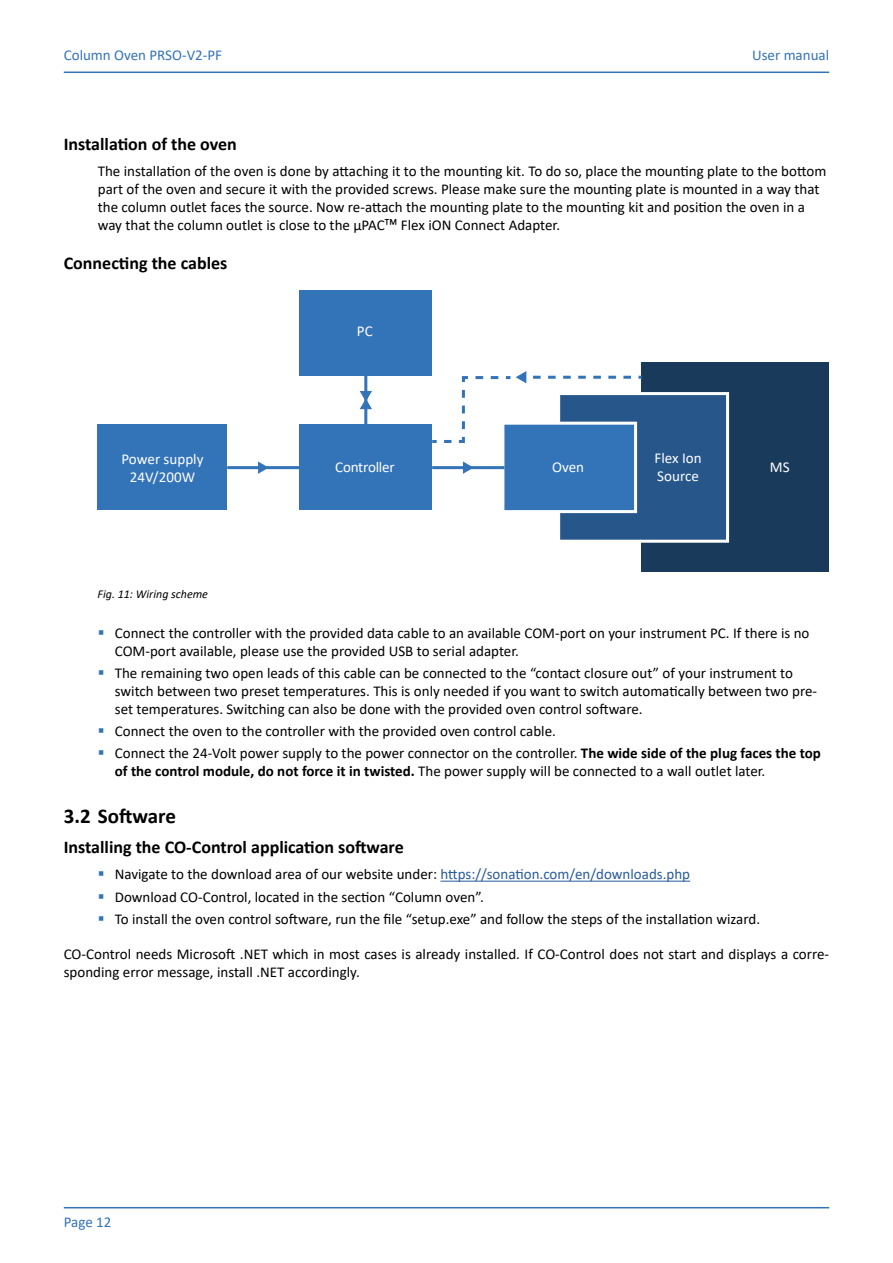
<style>
.page{position:relative;width:893px;height:1263px;background:#fff}
.page>*{position:absolute;margin:0;border:0;box-sizing:border-box;transform-origin:0 0}
.t1{font:700 21px "Calibri";color:#000}
.t2{font:700 18px "Calibri";color:#000}
.t3{font:15px/18px "Calibri";color:#000}
.t4{font:15px/18.1px "Calibri";color:#fff;text-align:center}
.t5{font:15px "Calibri";color:#3373b9}
.t6{font:15px "Calibri";letter-spacing:-.02em;color:#fff}
.t7{font:italic 12px "Calibri";color:#000}
.s1{font-weight:700}
.s2{color:#275b9b}
</style>
<div class="page">
<hr style="left:64px;top:72px;width:765px;height:1px;background:#3373b9">
<hr style="left:64px;top:1207px;width:765px;height:1px;background:#3373b9">
<hr style="left:440px;top:881px;width:250px;height:1px;background:#275b9b">
<div style="left:642px;top:363px;width:187px;height:209px;background:#1a3a5c"></div>
<div style="left:299px;top:425px;width:133px;height:85px;background:#3373b8"></div>
<div style="left:98px;top:425px;width:129px;height:85px;background:#3373b8"></div>
<div style="left:299px;top:290px;width:133px;height:86px;background:#3373b8"></div>
<hr style="left:364px;top:375px;width:3px;height:51px;background:#3373b8">
<svg style="left:360px;top:391px;width:12px;height:18px"></svg>
<hr style="left:227px;top:466px;width:72px;height:3px;background:#3373b8">
<svg style="left:258px;top:461px;width:11px;height:13px"></svg>
<hr style="left:432px;top:466px;width:72px;height:3px;background:#3373b8">
<svg style="left:432px;top:440px;width:5px;height:3px"></svg>
<svg style="left:444px;top:371px;width:285px;height:172px"></svg>
<p class="t5" style="left:64px;top:45px;width:160px">Column Oven PRSO-V2-PF</p>
<p class="t5" style="left:752px;top:45px;width:79px">User manual</p>
<p class="t2" style="left:64px;top:131px;width:175px">Installation of the oven</p>
<p class="t3" style="left:98px;top:162px;width:730px">The installation of the oven is done by attaching it to the mounting kit. To do so, place the mounting plate to the bottom part of the oven and secure it with the provided screws. Please make sure the mounting plate is mounted in a way that the column outlet faces the source. Now re-attach the mounting plate to the mounting kit and position the oven in a way that the column outlet is close to the µPACᵀᴹ Flex iON Connect Adapter.</p>
<p class="t2" style="left:64px;top:250px;width:165px">Connecting the cables</p>
<p class="t4" style="left:357px;top:322px;width:17px">PC</p>
<p class="t4" style="left:121px;top:449px;width:84px">Power supply<br>24V/200W</p>
<p class="t4" style="left:552px;top:458px;width:34px">Oven</p>
<p class="t4" style="left:654px;top:449px;width:49px;text-align:left">Flex Ion<br>Source</p>
<p class="t6" style="left:335px;top:457px;width:61px">Controller</p>
<p class="t4" style="left:770px;top:458px;width:21px">MS</p>
<p class="t7" style="left:98px;top:585px;width:112px">Fig. 11: Wiring scheme</p>
<p class="t3" style="left:115px;top:623px;width:696px">Connect the controller with the provided data cable to an available COM-port on your instrument PC. If there is no<br>COM-port available, please use the provided USB to serial adapter.</p>
<p class="t3" style="left:115px;top:663px;width:704px">The remaining two open leads of this cable can be connected to the “contact closure out” of your instrument to switch between two preset temperatures. This is only needed if you want to switch automatically between two pre&shy;set temperatures. Switching can also be done with the provided oven control software.</p>
<p class="t3" style="left:115px;top:720px;width:708px;line-height:22.2px">Connect the oven to the controller with the provided oven control cable.<br>Connect the 24-Volt power supply to the power connector on the controller. <span class="s1">The wide side of the plug faces the top</span></p>
<p class="t3" style="left:115px;top:762px;width:652px"><span class="s1">of the control module, do not force it in twisted.</span> The power supply will be connected to a wall outlet later.</p>
<h1 class="t1" style="left:64px;top:801px;width:114px">3.2 Software</h1>
<p class="t2" style="left:64px;top:834px;width:342px">Installing the CO-Control application software</p>
<p class="t3" style="left:115px;top:863px;width:647px;line-height:22.2px">Navigate to the download area of our website under: <span class="s2">https://sonation.com/en/downloads.php<br></span>Download CO-Control, located in the section “Column oven”.<br>To install the oven control software, run the file “setup.exe” and follow the steps of the installation wizard.</p>
<p class="t3" style="left:64px;top:944px;width:767px">CO-Control needs Microsoft .NET which in most cases is already installed. If CO-Control does not start and displays a corre&shy;sponding error message, install .NET accordingly.</p>
<p class="t5" style="left:64px;top:1212px;width:49px">Page 12</p>
</div>
